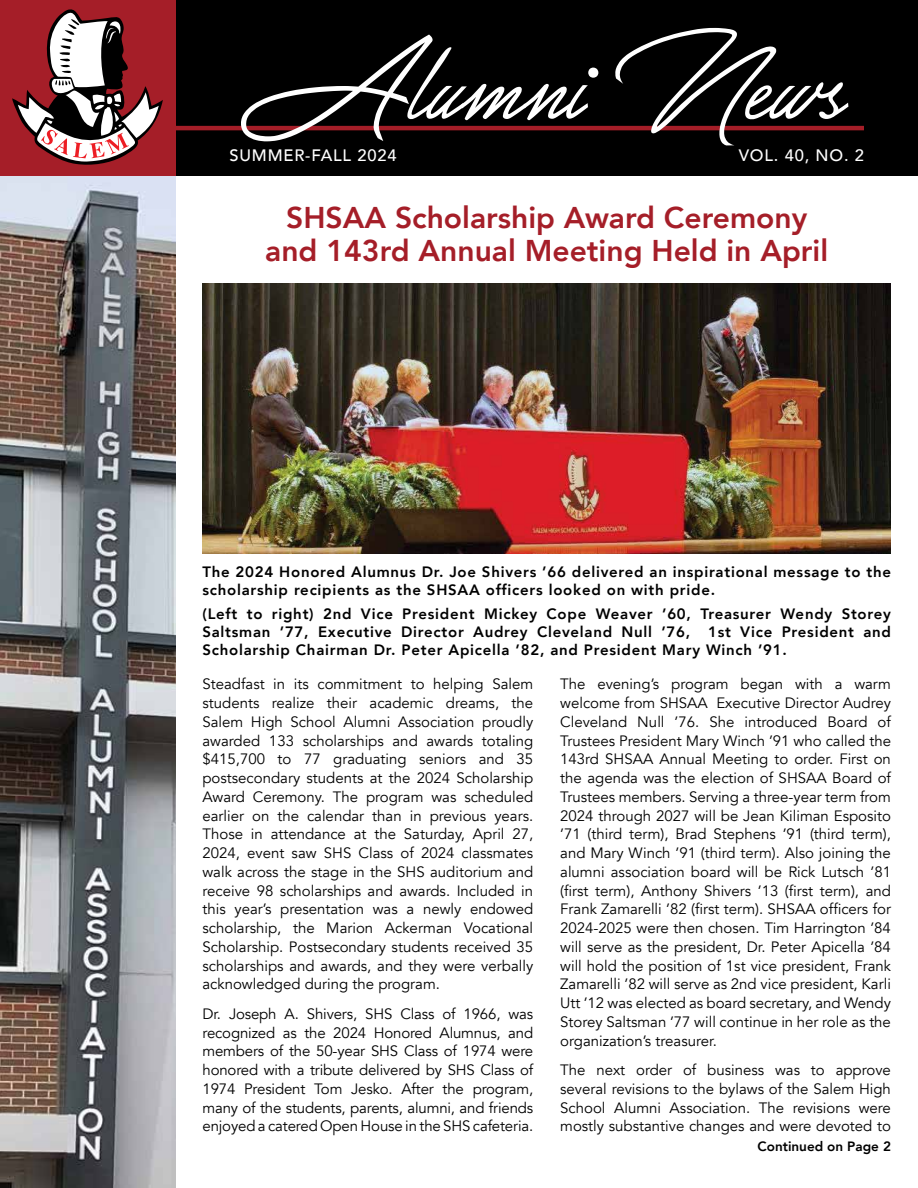
<style>
.page{position:relative;width:918px;height:1188px;background:#fff}
.page>*{position:absolute;margin:0;border:0;box-sizing:border-box;transform-origin:0 0}
.t1{font:128.1px "Great Day";color:#fff}
.t2{font:800 30px/33px "Avenir";color:#a51e28;text-align:center}
.t3{font:500 16.5px "Avenir";letter-spacing:.05em;color:#fff}
.t4{font:15px/18.8px "Avenir";color:#000;text-align:justify}
.t5{font:800 15px/18px "Avenir";letter-spacing:.05em;color:#000}
.t6{font:800 13.5px "Avenir";color:#000}
</style>
<div class="page">
<div style="left:176px;top:0;width:742px;height:176px;background:#000"></div>
<hr style="left:153px;top:126px;width:711px;height:4px;background:#a51e28">
<img style="left:0;top:176px;width:176px;height:1012px">
<div style="left:0;top:0;width:176px;height:176px;background:#a51e28"></div>
<svg style="left:12px;top:9px;width:151px;height:156px"></svg>
<img style="left:202px;top:284px;width:689px;height:270px">
<h1 class="t1" style="left:240px;top:23px;width:612px">Alumni News</h1>
<p class="t3" style="left:739px;top:145px;width:127px">VOL. 40, NO. 2</p>
<p class="t3" style="left:230px;top:145px;width:169px">SUMMER-FALL 2024</p>
<h2 class="t2" style="left:265px;top:202px;width:564px">SHSAA Scholarship Award Ceremony and 143rd Annual Meeting Held in April</h2>
<p class="t5" style="left:202px;top:564px;width:690px">The 2024 Honored Alumnus Dr. Joe Shivers ’66 delivered an inspirational message to the scholarship recipients as the SHSAA officers looked on with pride.</p>
<p class="t5" style="left:202px;top:605px;width:690px;text-align:justify">(Left to right) 2nd Vice President Mickey Cope Weaver ’60, Treasurer Wendy Storey Saltsman ’77, Executive Director Audrey Cleveland Null ’76, 1st Vice President and Scholarship Chairman Dr. Peter Apicella ’82, and President Mary Winch ’91.</p>
<p class="t4" style="left:202px;top:675px;width:332px">Steadfast in its commitment to helping Salem students realize their academic dreams, the Salem High School Alumni Association proudly awarded 133 scholarships and awards totaling $415,700 to 77 graduating seniors and 35 postsecondary students at the 2024 Scholarship Award Ceremony. The program was scheduled earlier on the calendar than in previous years.<br>Those in attendance at the Saturday, April 27, 2024, event saw SHS Class of 2024 classmates walk across the stage in the SHS auditorium and receive 98 scholarships and awards. Included in this year’s presentation was a newly endowed scholarship, the Marion Ackerman Vocational Scholarship. Postsecondary students received 35 scholarships and awards, and they were verbally acknowledged during the program.</p>
<p class="t4" style="left:202px;top:1005px;width:332px">Dr. Joseph A. Shivers, SHS Class of 1966, was recognized as the 2024 Honored Alumnus, and members of the 50-year SHS Class of 1974 were honored with a tribute delivered by SHS Class of 1974 President Tom Jesko. After the program, many of the students, parents, alumni, and friends enjoyed a catered Open House in the SHS cafeteria.</p>
<p class="t4" style="left:560px;top:675px;width:332px">The evening’s program began with a warm welcome from SHSAA Executive Director Audrey Cleveland Null ’76. She introduced Board of Trustees President Mary Winch ’91 who called the 143rd SHSAA Annual Meeting to order. First on the agenda was the election of SHSAA Board of Trustees members. Serving a three-year term from 2024 through 2027 will be Jean Kiliman Esposito ’71 (third term), Brad Stephens ’91 (third term), and Mary Winch ’91 (third term). Also joining the alumni association board will be Rick Lutsch ’81 (first term), Anthony Shivers ’13 (first term), and Frank Zamarelli ’82 (first term). SHSAA officers for 2024-2025 were then chosen. Tim Harrington ’84 will serve as the president, Dr. Peter Apicella ’84 will hold the position of 1st vice president, Frank Zamarelli ’82 will serve as 2nd vice president, Karli Utt ’12 was elected as board secretary, and Wendy Storey Saltsman ’77 will continue in her role as the organization’s treasurer.</p>
<p class="t4" style="left:560px;top:1061px;width:332px">The next order of business was to approve several revisions to the bylaws of the Salem High School Alumni Association. The revisions were mostly substantive changes and were devoted to</p>
<p class="t6" style="left:758px;top:1137px;width:135px">Continued on Page 2</p>
</div>
